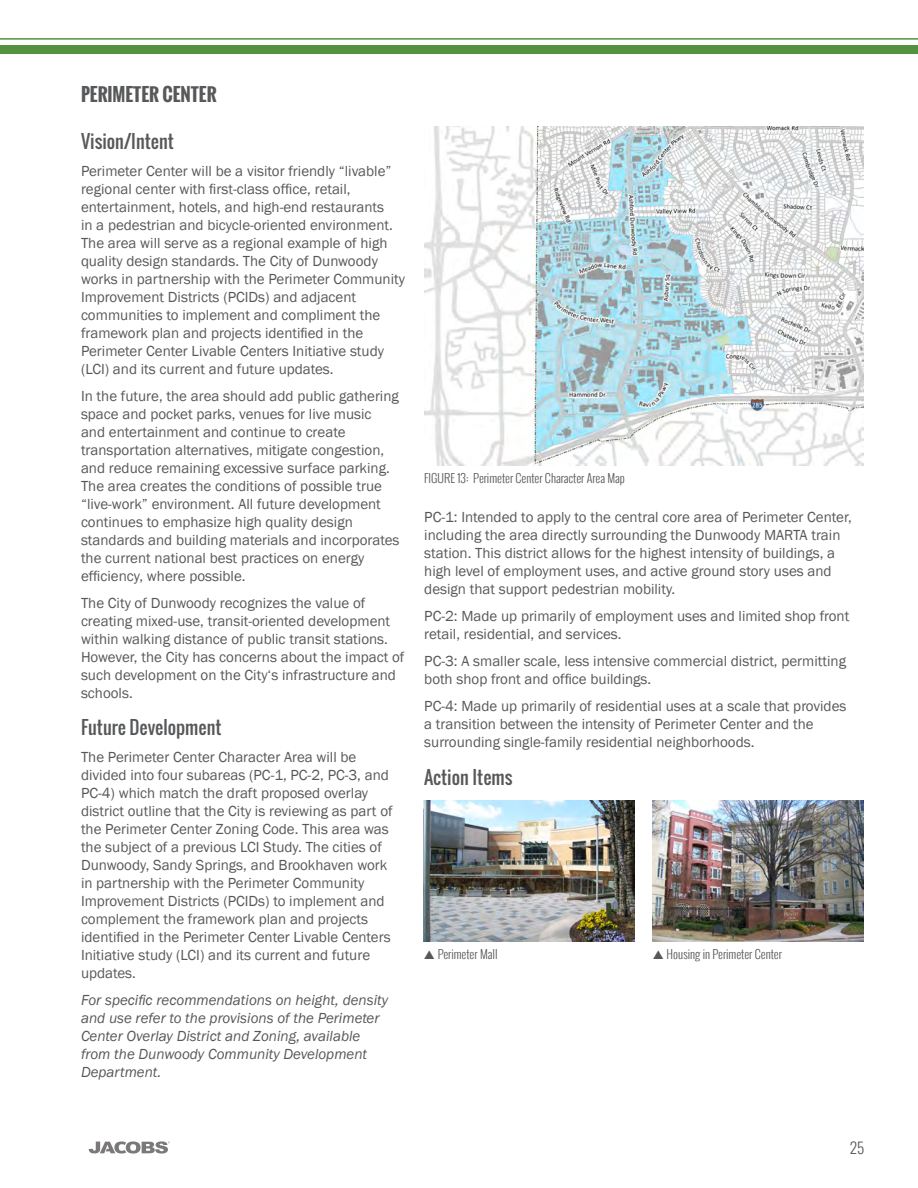
<style>
.page{position:relative;width:918px;height:1188px;background:#fff}
.page>*{position:absolute;margin:0;border:0;box-sizing:border-box;transform-origin:0 0}
.Heading_3{font:18px "Oswald";color:#57585a}
.Heading_2{font:700 18px "Oswald";color:#57585a}
.BODY{font:15px/18px "Franklin Gothic";color:#57585a}
.BODY-2{font:italic 15px/18px "Franklin Gothic";color:#57585a}
.t1{font:300 15px "Oswald";color:#57585a}
.Figure_Caption{font:300 12px "Oswald";color:#57585a}
</style>
<div class="page">
<div style="left:0;top:45px;width:918px;height:9px;background:#529241"></div>
<hr style="left:0;top:38px;width:918px;height:2px;background:#529241">
<svg style="left:89px;top:1141px;width:81px;height:13px"></svg>
<img style="left:424px;top:126px;width:440px;height:340px">
<img style="left:424px;top:801px;width:211px;height:140px">
<img style="left:653px;top:801px;width:210px;height:140px">
<p class="Heading_2" style="left:81px;top:81px;width:137px">PERIMETER CENTER</p>
<p class="Heading_3" style="left:81px;top:128px;width:94px">Vision/Intent</p>
<p class="BODY" style="left:81px;top:162px;width:325px">Perimeter Center will be a visitor friendly “livable” regional center with first-class office, retail, entertainment, hotels, and high-end restaurants<br>in a pedestrian and bicycle-oriented environment.<br>The area will serve as a regional example of high quality design standards. The City of Dunwoody works in partnership with the Perimeter Community Improvement Districts (PCIDs) and adjacent communities to implement and compliment the framework plan and projects identified in the Perimeter Center Livable Centers Initiative study (LCI) and its current and future updates.</p>
<p class="BODY" style="left:81px;top:387px;width:320px">In the future, the area should add public gathering space and pocket parks, venues for live music<br>and entertainment and continue to create transportation alternatives, mitigate congestion, and reduce remaining excessive surface parking.<br>The area creates the conditions of possible true “live-work” environment. All future development continues to emphasize high quality design standards and building materials and incorporates the current national best practices on energy efficiency, where possible.</p>
<p class="BODY" style="left:81px;top:594px;width:325px">The City of Dunwoody recognizes the value of creating mixed-use, transit-oriented development within walking distance of public transit stations.<br>However, the City has concerns about the impact of such development on the City‘s infrastructure and schools.</p>
<p class="Heading_3" style="left:81px;top:714px;width:142px">Future Development</p>
<p class="BODY" style="left:81px;top:749px;width:313px">The Perimeter Center Character Area will be divided into four subareas (PC-1, PC-2, PC-3, and PC-4) which match the draft proposed overlay district outline that the City is reviewing as part of the Perimeter Center Zoning Code. This area was the subject of a previous LCI Study. The cities of Dunwoody, Sandy Springs, and Brookhaven work in partnership with the Perimeter Community Improvement Districts (PCIDs) to implement and complement the framework plan and projects identified in the Perimeter Center Livable Centers Initiative study (LCI) and its current and future updates.</p>
<p class="BODY-2" style="left:81px;top:991px;width:309px">For specific recommendations on height, density and use refer to the provisions of the Perimeter Center Overlay District and Zoning, available from the Dunwoody Community Development Department.</p>
<p class="Figure_Caption" style="left:424px;top:469px;width:202px">FIGURE 13: Perimeter Center Character Area Map</p>
<p class="BODY" style="left:424px;top:509px;width:429px">PC-1: Intended to apply to the central core area of Perimeter Center, including the area directly surrounding the Dunwoody MARTA train station. This district allows for the highest intensity of buildings, a high level of employment uses, and active ground story uses and design that support pedestrian mobility.</p>
<p class="BODY" style="left:424px;top:608px;width:427px">PC-2: Made up primarily of employment uses and limited shop front retail, residential, and services.</p>
<p class="BODY" style="left:424px;top:653px;width:423px">PC-3: A smaller scale, less intensive commercial district, permitting both shop front and office buildings.</p>
<p class="BODY" style="left:424px;top:698px;width:424px">PC-4: Made up primarily of residential uses at a scale that provides a transition between the intensity of Perimeter Center and the surrounding single-family residential neighborhoods.</p>
<p class="Heading_3" style="left:424px;top:763px;width:90px">Action Items</p>
<p class="Figure_Caption" style="left:438px;top:945px;width:61px">Perimeter Mall</p>
<p class="Figure_Caption" style="left:667px;top:945px;width:117px">Housing in Perimeter Center</p>
<p class="t1" style="left:850px;top:1137px;width:15px">25</p>
</div>
